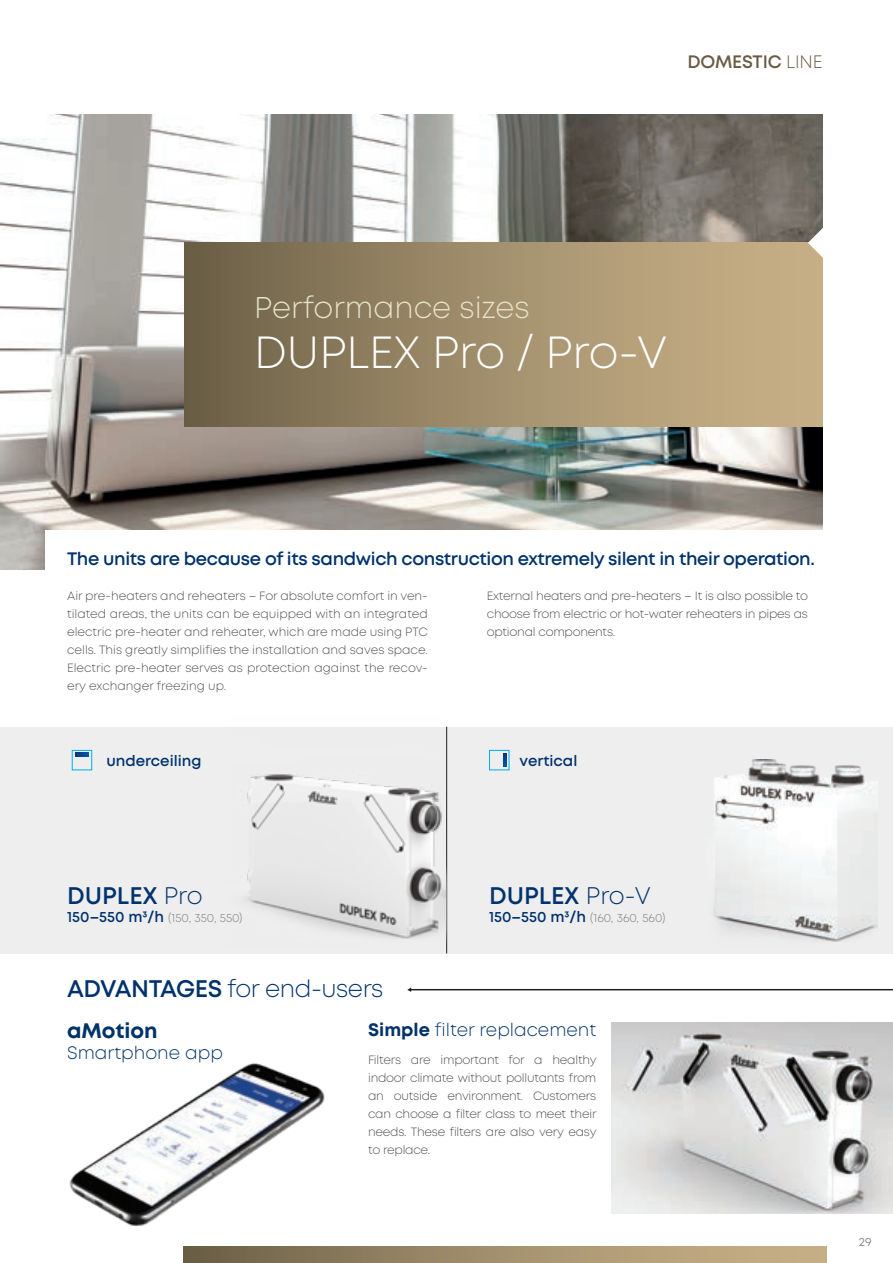
<style>
.page{position:relative;width:893px;height:1263px;background:#fff}
.page>*{position:absolute;margin:0;border:0;box-sizing:border-box;transform-origin:0 0}
.t1{font:300 45px "Mont";color:#fff}
.t2{font:300 30px "Mont";color:#e5e3cb}
.t3{font:300 24px "Mont";letter-spacing:-.02em;color:#00326d}
.t4{font:600 24px "Mont";color:#00326d}
.t5{font:700 21px "Mont";color:#003269}
.t6{font:600 18px "Mont";letter-spacing:-.02em;color:#00326d}
.t7{font:300 18px "Mont";color:#003269}
.t8{font:600 18px "Mont";letter-spacing:-.01em;color:#685c44}
.t9{font:600 15px "Mont";color:#00326d}
.t10{font:300 12px/18px "Mont";letter-spacing:-.02em;color:#4b4c4d;text-align:justify}
.t11{font:300 12px "Mont";color:#76787b}
.t12{font:12px "Mont";color:#76787b}
.s1{font-weight:300}
.s2{font-weight:600;font-size:15px;color:#00326d}
.s3{font-weight:600}
.s4{font-weight:700}
</style>
<div class="page">
<img style="left:0;top:115px;width:823px;height:455px">
<div style="left:184px;top:243px;width:639px;height:183px;background:linear-gradient(to right,#70634a,#d0b78d)"></div>
<svg style="left:808px;top:228px;width:15px;height:30px"></svg>
<div style="left:0;top:727px;width:893px;height:226px;background:#eeeeef"></div>
<hr style="left:446px;top:727px;width:1px;height:226px;background:#231f20">
<div style="left:72px;top:750px;width:20px;height:20px;border:1px solid #00aeef"></div>
<svg style="left:76px;top:753px;width:12px;height:3px"></svg>
<div style="left:489px;top:750px;width:20px;height:20px;border:1px solid #00aeef"></div>
<svg style="left:503px;top:754px;width:3px;height:12px"></svg>
<img style="left:246px;top:774px;width:200px;height:165px">
<img style="left:705px;top:759px;width:173px;height:195px">
<img style="left:69px;top:1063px;width:256px;height:163px">
<div style="left:46px;top:530px;width:847px;height:57px;background:#fff"></div>
<img style="left:612px;top:1023px;width:281px;height:190px">
<div style="left:183px;top:1247px;width:644px;height:16px;background:linear-gradient(to right,#70634a,#d0b78d)"></div>
<hr style="left:409px;top:989px;width:484px;height:1px;background:#231f20">
<p class="t8" style="left:687px;top:50px;width:137px">DOMESTIC <span class="s1">LINE</span></p>
<p class="t2" style="left:254px;top:289px;width:277px">Performance sizes</p>
<p class="t1" style="left:254px;top:324px;width:414px">DUPLEX Pro / Pro-V</p>
<p class="t6" style="left:67px;top:547px;width:749px">The units are because of its sandwich construction extremely silent in their operation.</p>
<p class="t10" style="left:67px;top:587px;width:362px">Air pre-heaters and reheaters – For absolute comfort in ven&shy;tilated areas, the units can be equipped with an integrated electric pre-heater and reheater, which are made using PTC cells. This greatly simplifies the installation and saves space.<br>Electric pre-heater serves as protection against the recov&shy;ery exchanger freezing up.</p>
<p class="t10" style="left:487px;top:587px;width:323px">External heaters and pre-heaters – It is also possible to choose from electric or hot-water reheaters in pipes as optional components.</p>
<p class="t9" style="left:106px;top:751px;width:97px">underceiling</p>
<p class="t9" style="left:520px;top:751px;width:59px">vertical</p>
<p class="t4" style="left:67px;top:880px;width:137px">DUPLEX <span class="s1">Pro</span></p>
<p class="t11" style="left:67px;top:911px;width:177px"><span class="s2">150–550 m3/h</span> (150, 350, 550)</p>
<p class="t3" style="left:67px;top:973px;width:318px"><span class="s3">ADVANTAGES</span> for end-users</p>
<p class="t4" style="left:489px;top:880px;width:163px">DUPLEX <span class="s1">Pro-V</span></p>
<p class="t11" style="left:489px;top:911px;width:178px"><span class="s2">150–550 m3/h</span> (160, 360, 560)</p>
<p class="t5" style="left:67px;top:1017px;width:92px">aMotion</p>
<p class="t7" style="left:67px;top:1041px;width:157px">Smartphone app</p>
<p class="t7" style="left:368px;top:1018px;width:230px"><span class="s4">Simple</span> filter replacement</p>
<p class="t10" style="left:368px;top:1051px;width:230px">Filters are important for a healthy indoor climate without pollutants from an outside environment. Customers can choose a filter class to meet their needs. These filters are also very easy to replace.</p>
<p class="t12" style="left:859px;top:1234px;width:14px">29</p>
</div>
